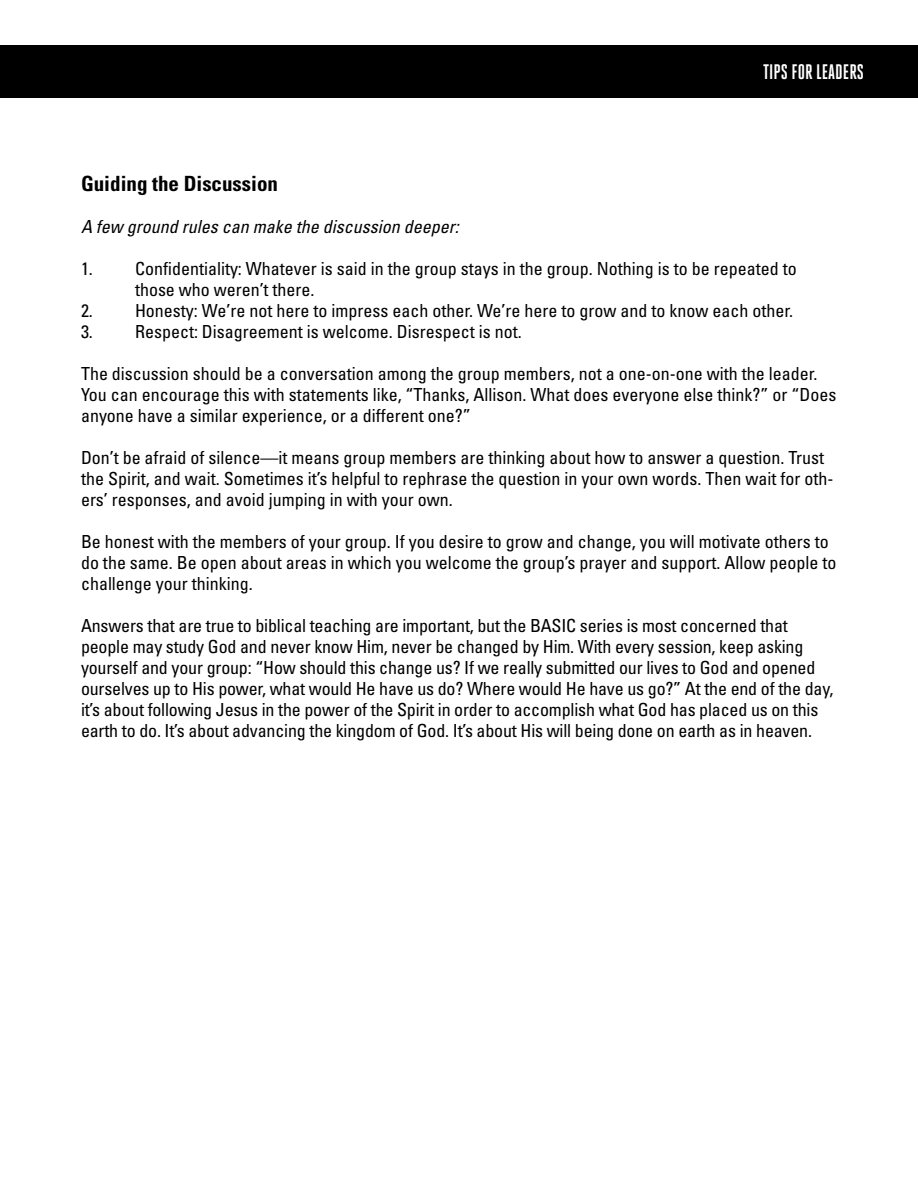
<style>
.page{position:relative;width:918px;height:1188px;background:#fff}
.page>*{position:absolute;margin:0;border:0;box-sizing:border-box;transform-origin:0 0}
.t1{font:700 condensed 21px "Univers LT Std";color:#000}
.t2{font:700 21px "Heroic Condensed";color:#fff}
.t3{font:condensed 18px/21px "Univers LT Std";color:#000}
.t4{font:italic condensed 18px "Univers LT Std";color:#000}
</style>
<div class="page">
<div style="left:0;top:45px;width:918px;height:53px;background:#000"></div>
<p class="t2" style="left:763px;top:60px;width:102px">TIPS FOR LEADERS</p>
<p class="t1" style="left:81px;top:170px;width:199px">Guiding the Discussion</p>
<p class="t4" style="left:81px;top:215px;width:379px">A few ground rules can make the discussion deeper:</p>
<p class="t3" style="left:135px;top:258px;width:663px;text-indent:-54px">1. Confidentiality: Whatever is said in the group stays in the group. Nothing is to be repeated to those who weren’t there.</p>
<p class="t3" style="left:81px;top:300px;width:714px">2. Honesty: We’re not here to impress each other. We’re here to grow and to know each other.</p>
<p class="t3" style="left:81px;top:321px;width:442px">3. Respect: Disagreement is welcome. Disrespect is not.</p>
<p class="t3" style="left:81px;top:363px;width:757px">The discussion should be a conversation among the group members, not a one-on-one with the leader.<br>You can encourage this with statements like, “Thanks, Allison. What does everyone else think?” or “Does anyone have a similar experience, or a different one?”</p>
<p class="t3" style="left:81px;top:447px;width:754px">Don’t be afraid of silence—it means group members are thinking about how to answer a question. Trust the Spirit, and wait. Sometimes it’s helpful to rephrase the question in your own words. Then wait for oth&shy;ers’ responses, and avoid jumping in with your own.</p>
<p class="t3" style="left:81px;top:531px;width:757px">Be honest with the members of your group. If you desire to grow and change, you will motivate others to do the same. Be open about areas in which you welcome the group’s prayer and support. Allow people to challenge your thinking.</p>
<p class="t3" style="left:81px;top:615px;width:754px">Answers that are true to biblical teaching are important, but the BASIC series is most concerned that people may study God and never know Him, never be changed by Him. With every session, keep asking yourself and your group: “How should this change us? If we really submitted our lives to God and opened ourselves up to His power, what would He have us do? Where would He have us go?” At the end of the day, it’s about following Jesus in the power of the Spirit in order to accomplish what God has placed us on this earth to do. It’s about advancing the kingdom of God. It’s about His will being done on earth as in heaven.</p>
</div>
